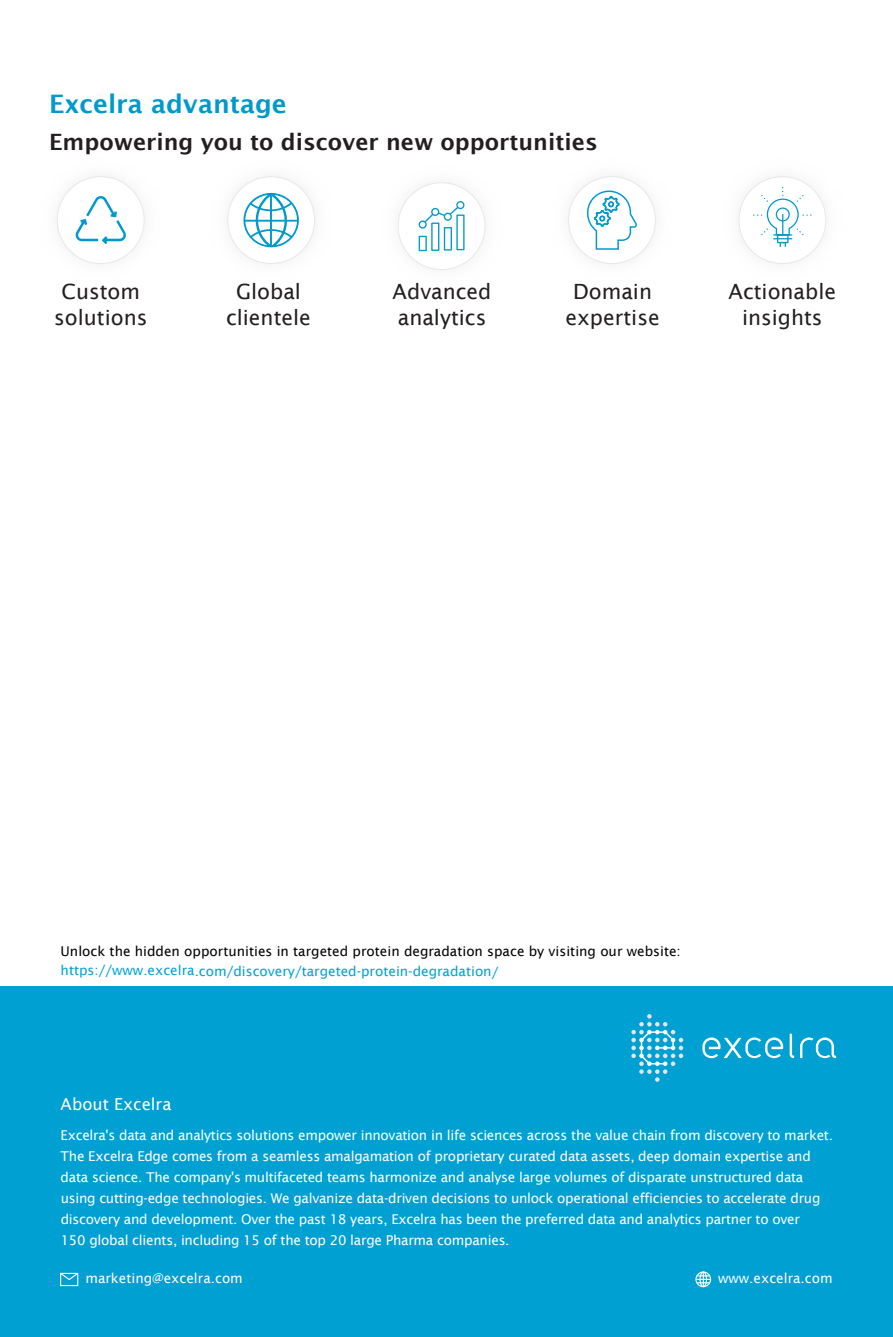
<style>
.page{position:relative;width:893px;height:1337px;background:#fff}
.page>*{position:absolute;margin:0;border:0;box-sizing:border-box;transform-origin:0 0}
.t1{font:600 25.5px "Lucida Sans";color:#09c}
.t2{font:600 22.5px "Lucida Sans";color:#231f20}
.t3{font:21px/25.5px "Lucida Sans";color:#231f20;text-align:center}
.t4{font:16.5px "Lucida Sans";color:#fff}
.t5{font:13.5px/21px "Lucida Sans";letter-spacing:-.02em;color:#fff}
.t6{font:13.5px "Lucida Sans";color:#000}
.t7{font:13.5px "Lucida Sans";letter-spacing:-.005em;color:#00a2d3}
.t8{font:13.5px "Lucida Sans";color:#fff}
</style>
<div class="page">
<div style="left:0;top:987px;width:893px;height:350px;background:#00a1d2"></div>
<div style="left:695px;top:1271px;width:16px;height:16px;border:1px solid #fff;border-radius:50%"></div>
<div style="left:699px;top:1271px;width:8px;height:16px;border:1px solid #fff;border-radius:50%"></div>
<svg style="left:696px;top:1272px;width:15px;height:14px"></svg>
<div style="left:60px;top:1273px;width:18px;height:13px;border:1px solid #fff"></div>
<svg style="left:60px;top:1272px;width:19px;height:9px"></svg>
<svg style="left:800px;top:1037px;width:36px;height:21px"></svg>
<svg style="left:790px;top:1034px;width:4px;height:24px"></svg>
<svg style="left:702px;top:1037px;width:81px;height:21px"></svg>
<svg style="left:631px;top:1014px;width:52px;height:68px"></svg>
<img style="left:57px;top:176px;width:87px;height:88px">
<div style="left:57px;top:177px;width:87px;height:87px;background:#fff;border-radius:50%"></div>
<img style="left:228px;top:176px;width:87px;height:88px">
<div style="left:228px;top:177px;width:87px;height:87px;background:#fff;border-radius:50%"></div>
<img style="left:397px;top:182px;width:89px;height:88px">
<div style="left:398px;top:183px;width:87px;height:87px;background:#fff;border-radius:50%"></div>
<img style="left:568px;top:176px;width:88px;height:88px">
<div style="left:568px;top:177px;width:87px;height:87px;background:#fff;border-radius:50%"></div>
<img style="left:738px;top:176px;width:89px;height:88px">
<div style="left:739px;top:177px;width:87px;height:87px;background:#fff;border-radius:50%"></div>
<svg style="left:243px;top:193px;width:56px;height:54px"></svg>
<svg style="left:587px;top:190px;width:50px;height:60px"></svg>
<svg style="left:75px;top:196px;width:51px;height:48px"></svg>
<svg style="left:753px;top:187px;width:58px;height:60px"></svg>
<svg style="left:419px;top:201px;width:46px;height:50px"></svg>
<h1 class="t1" style="left:49px;top:90px;width:239px">Excelra advantage</h1>
<h2 class="t2" style="left:49px;top:129px;width:550px">Empowering you to discover new opportunities</h2>
<h3 class="t3" style="left:54px;top:279px;width:95px">Custom solutions</h3>
<h3 class="t3" style="left:226px;top:279px;width:86px">Global clientele</h3>
<h3 class="t3" style="left:393px;top:279px;width:100px;text-align:left">Advanced analytics</h3>
<h3 class="t3" style="left:565px;top:279px;width:96px">Domain expertise</h3>
<h3 class="t3" style="left:728px;top:279px;width:109px">Actionable insights</h3>
<p class="t6" style="left:61px;top:943px;width:622px">Unlock the hidden opportunities in targeted protein degradation space by visiting our website:</p>
<p class="t7" style="left:61px;top:963px;width:439px">https://www.excelra.com/discovery/targeted-protein-degradation/</p>
<p class="t4" style="left:61px;top:1094px;width:112px">About Excelra</p>
<p class="t5" style="left:61px;top:1125px;width:774px">Excelra's data and analytics solutions empower innovation in life sciences across the value chain from discovery to market.<br>The Excelra Edge comes from a seamless amalgamation of proprietary curated data assets, deep domain expertise and data science. The company's multifaceted teams harmonize and analyse large volumes of disparate unstructured data using cutting-edge technologies. We galvanize data-driven decisions to unlock operational efficiencies to accelerate drug discovery and development. Over the past 18 years, Excelra has been the preferred data and analytics partner to over<br>150 global clients, including 15 of the top 20 large Pharma companies.</p>
<p class="t8" style="left:85px;top:1271px;width:159px">marketing@excelra.com</p>
<p class="t8" style="left:718px;top:1270px;width:116px">www.excelra.com</p>
</div>
